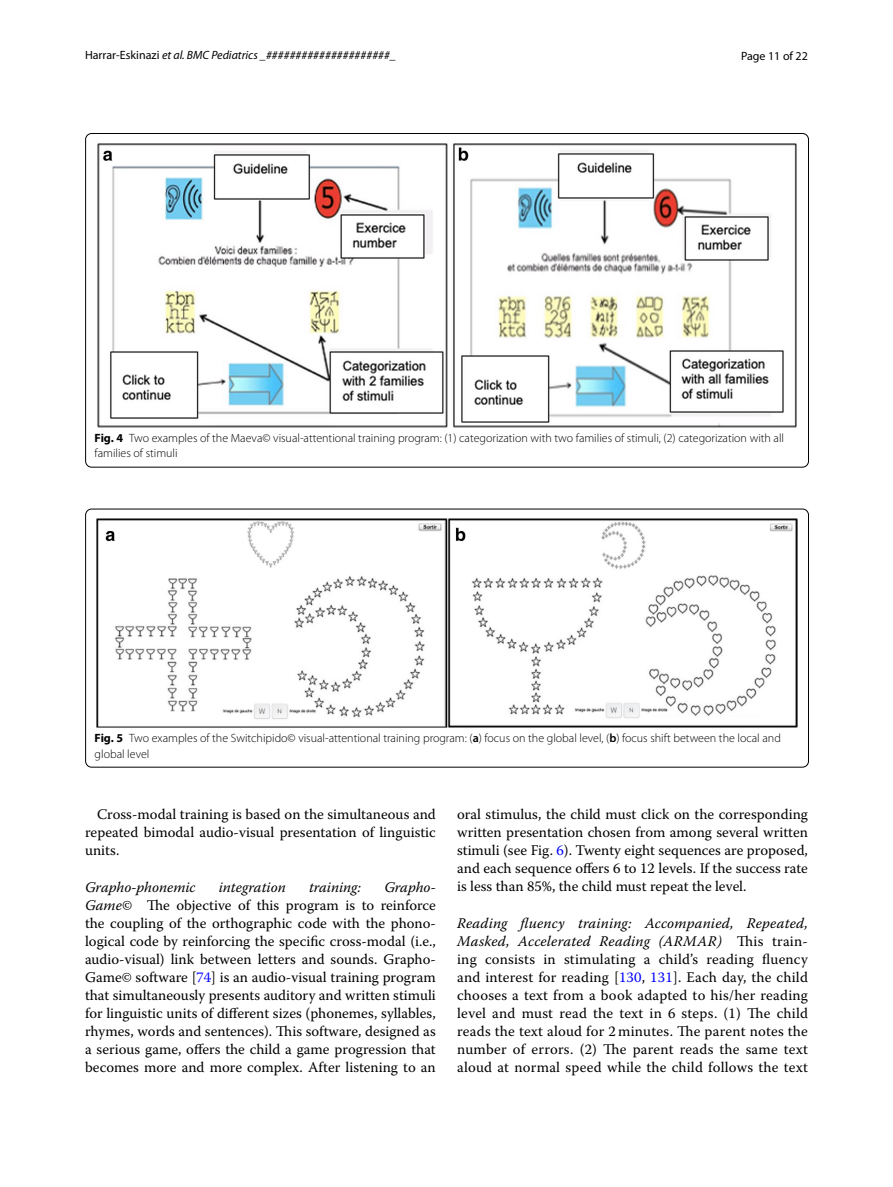
<style>
.page{position:relative;width:893px;height:1187px;background:#fff}
.page>*{position:absolute;margin:0;border:0;box-sizing:border-box;transform-origin:0 0}
.t1{font:14.7px/18px "Warnock Pro";color:#000;text-align:justify}
.t2{font:italic 14.7px "Warnock Pro";color:#000}
.t3{font:300 12px/15px "Myriad Pro";color:#000}
.t4{font:italic 12px "Myriad Pro";color:#000}
.t5{font:12px "Myriad Pro";color:#000}
.s1{font-style:normal}
.s2{font-weight:700}
.s3{font-weight:600}
.s4{font-style:italic}
.s5{color:#00f}
</style>
<div class="page">
<img style="left:97px;top:143px;width:700px;height:284px">
<img style="left:97px;top:518px;width:700px;height:209px">
<div style="left:85px;top:509px;width:724px;height:258px;border:1px solid #000;border-radius:6px"></div>
<p class="t4" style="left:85px;top:48px;width:313px"><span class="s1">Harrar‑Eskinazi</span> et al. BMC Pediatrics _#####################_</p>
<p class="t5" style="left:741px;top:48px;width:68px">Page 11 of 22</p>
<p class="t3" style="left:95px;top:431px;width:691px"><span class="s2">Fig. 4</span> Two examples of the Maeva© visual-attentional training program: (1) categorization with two families of stimuli, (2) categorization with all families of stimuli</p>
<p class="t3" style="left:95px;top:731px;width:688px"><span class="s2">Fig. 5</span> Two examples of the Switchipido© visual-attentional training program: (<span class="s3">a</span>) focus on the global level, (<span class="s3">b</span>) focus shift between the local and global level</p>
<p class="t1" style="left:85px;top:804px;width:352px;text-indent:12px">Cross-modal training is based on the simultaneous and repeated bimodal audio-visual presentation of linguistic units.</p>
<p class="t2" style="left:85px;top:877px;width:112px">Grapho‑phonemic</p>
<p class="t2" style="left:219px;top:877px;width:69px">integration</p>
<p class="t2" style="left:309px;top:877px;width:54px">training:</p>
<p class="t1" style="left:85px;top:877px;width:352px;text-indent:299px"><span class="s4">Grapho-Game©</span> The objective of this program is to reinforce the coupling of the orthographic code with the phono&shy;logical code by reinforcing the specific cross-modal (i.e., audio-visual) link between letters and sounds. Grapho-Game© software [<span class="s5">74</span>] is an audio-visual training program that simultaneously presents auditory and written stimuli for linguistic units of different sizes (phonemes, syllables, rhymes, words and sentences). This software, designed as a serious game, offers the child a game progression that becomes more and more complex. After listening to an</p>
<p class="t1" style="left:457px;top:804px;width:352px">oral stimulus, the child must click on the corresponding written presentation chosen from among several written stimuli (see Fig. <span class="s5">6</span>). Twenty eight sequences are proposed, and each sequence offers 6 to 12 levels. If the success rate is less than 85%, the child must repeat the level.</p>
<p class="t1" style="left:457px;top:913px;width:352px"><span class="s4">Reading fluency training: Accompanied, Repeated, Masked, Accelerated Reading (ARMAR)</span> This train&shy;ing consists in stimulating a child’s reading fluency and interest for reading [<span class="s5">130</span>, <span class="s5">131</span>]. Each day, the child chooses a text from a book adapted to his/her reading level and must read the text in 6 steps. (1) The child reads the text aloud for 2 minutes. The parent notes the number of errors. (2) The parent reads the same text aloud at normal speed while the child follows the text</p>
</div>
